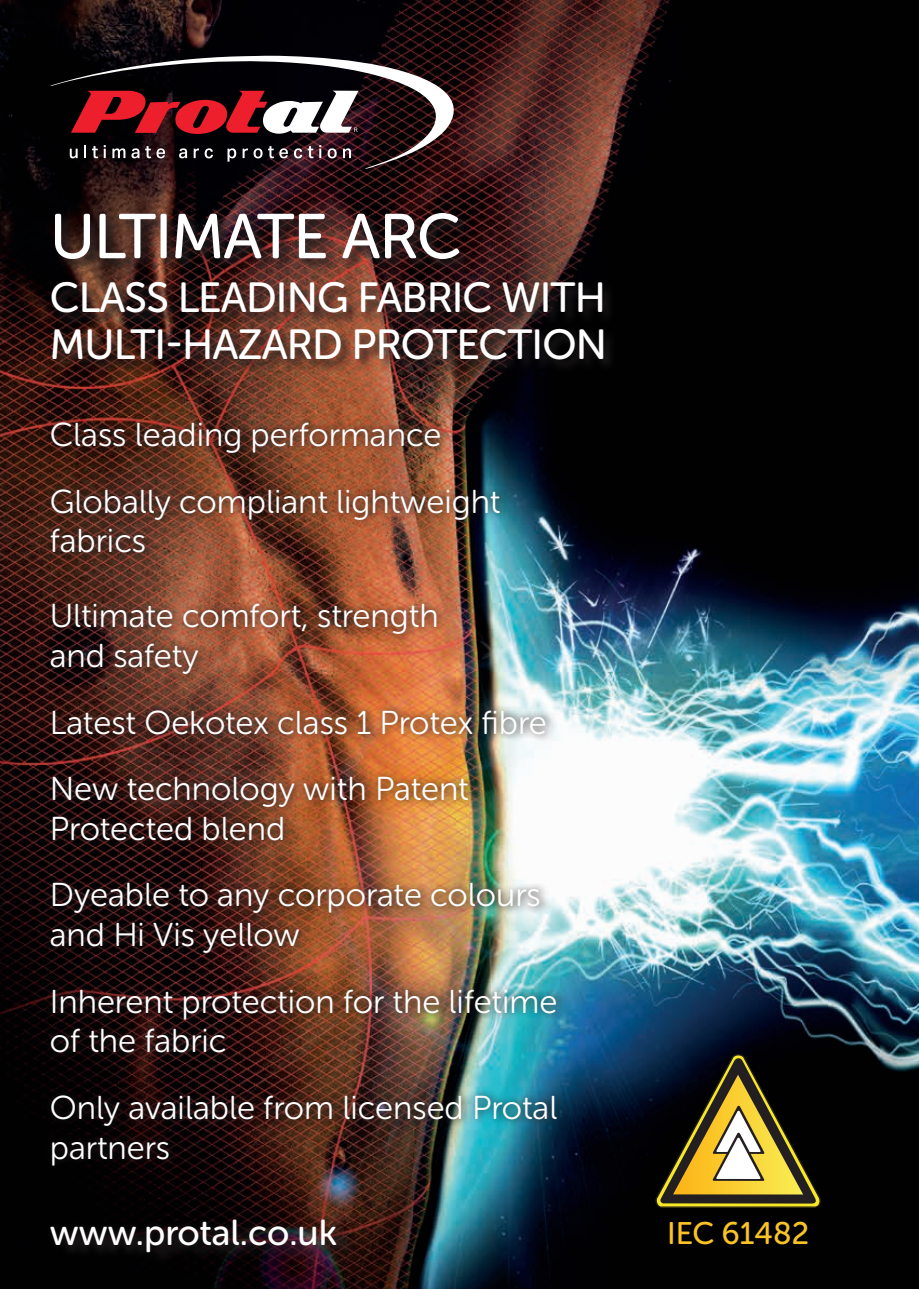
<style>
.page{position:relative;width:919px;height:1289px;background:#fff}
.page>*{position:absolute;margin:0;border:0;box-sizing:border-box;transform-origin:0 0}
.t1{font:63px "Museo Sans Rounded 500";letter-spacing:-.02em;color:#fff}
.t2{font:42px/46.5px "Museo Sans Rounded 500";letter-spacing:-.02em;color:#fff}
.t3{font:36px "Museo Sans Rounded 500";color:#fff}
.t4{font:33px/66.6px "Museo Sans Rounded 300";color:#fff}
.t5{font:31.05px "Museo Sans Rounded 500";color:#fac325}
</style>
<div class="page">
<img style="left:0;top:0;width:918px;height:1288px">
<svg style="left:50px;top:55px;width:406px;height:114px"></svg>
<svg style="left:50px;top:211px;width:567px;height:162px"></svg>
<div style="left:44px;top:414px;width:519px;height:757px;background:#231f20;opacity:.61"></div>
<svg style="left:57px;top:1218px;width:300px;height:48px;fill:#090104"></svg>
<div style="left:44px;top:1212px;width:299px;height:47px;background:#231f20;opacity:.61"></div>
<svg style="left:655px;top:1054px;width:165px;height:153px"></svg>
<h1 class="t1" style="left:50px;top:202px;width:413px">ULTIMATE ARC</h1>
<p class="t2" style="left:50px;top:275px;width:558px">CLASS LEADING FABRIC WITH<br>MULTI-HAZARD PROTECTION</p>
<p class="t4" style="left:50px;top:401px;width:452px">Class leading performance<br>Globally compliant lightweight</p>
<p class="t4" style="left:50px;top:508px;width:98px">fabrics</p>
<p class="t4" style="left:50px;top:596px;width:390px;line-height:39.6px">Ultimate comfort, strength and safety</p>
<p class="t4" style="left:50px;top:689px;width:498px">Latest Oekotex class 1 Protex fibre<br>New technology with Patent</p>
<p class="t4" style="left:50px;top:795px;width:492px">Protected blend<br>Dyeable to any corporate colours</p>
<p class="t4" style="left:50px;top:901px;width:509px">and Hi Vis yellow<br>Inherent protection for the lifetime</p>
<p class="t4" style="left:50px;top:1007px;width:509px">of the fabric<br>Only available from licensed Protal</p>
<p class="t4" style="left:50px;top:1114px;width:122px">partners</p>
<p class="t3" style="left:50px;top:1212px;width:289px">www.protal.co.uk</p>
<p class="t5" style="left:667px;top:1216px;width:144px">IEC 61482</p>
</div>
